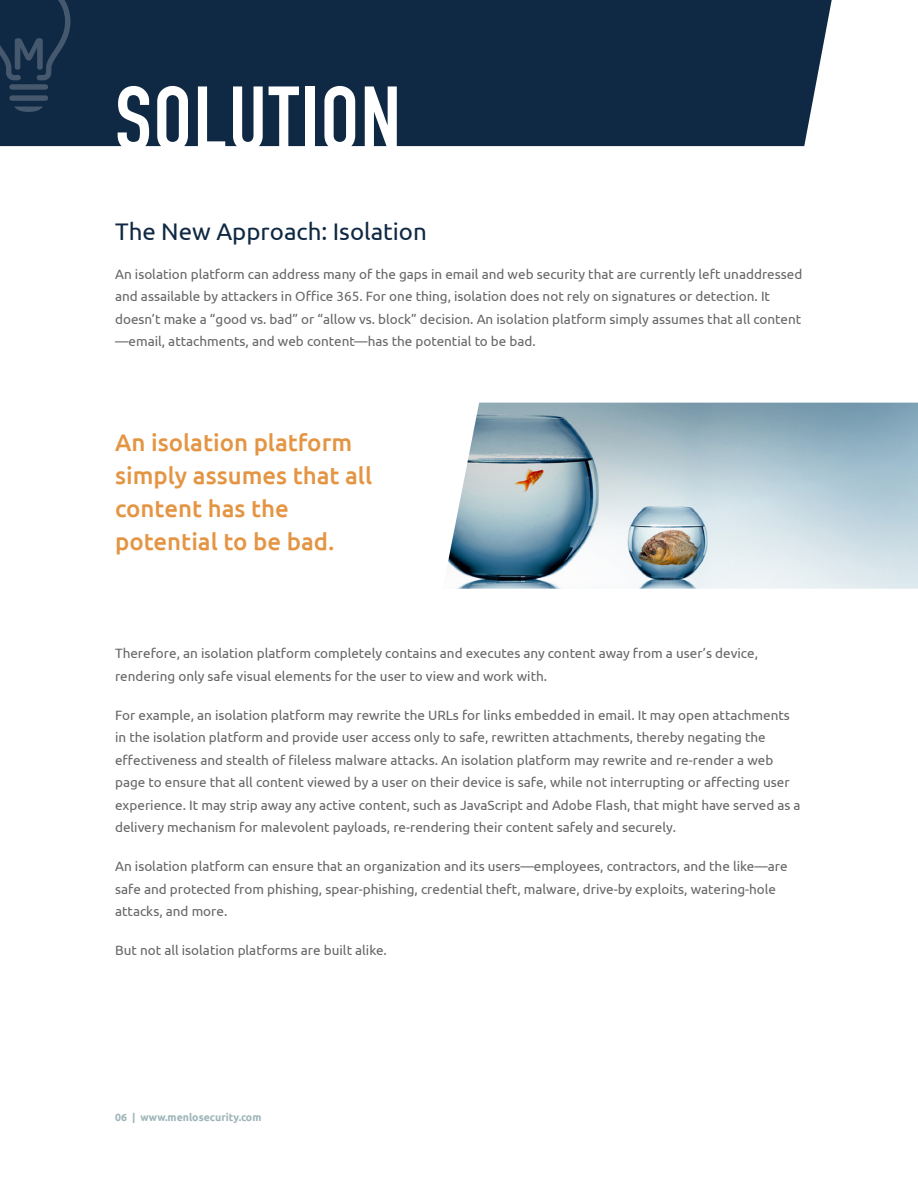
<style>
.page{position:relative;width:918px;height:1188px;background:#fff}
.page>*{position:absolute;margin:0;border:0;box-sizing:border-box;transform-origin:0 0}
.t1{font:90px "DIN Engschrift Std";letter-spacing:.02em;color:#fff}
.t2{font:500 24px/33px "Ubuntu";color:#e49543}
.t3{font:24px "Ubuntu";color:#0f2843}
.t4{font:13.5px/22.5px "Ubuntu";color:#676666}
.t5{font:700 10.5px "Ubuntu";color:#9db4b9}
</style>
<div class="page">
<img style="left:448px;top:403px;width:470px;height:186px">
<div style="left:0;top:0;width:832px;height:146px;background:#0f2843"></div>
<div style="left:9px;top:84px;width:39px;height:6px;background:#45586d;border-radius:3px"></div>
<div style="left:9px;top:95px;width:39px;height:6px;background:#45586d;border-radius:3px"></div>
<svg style="left:14px;top:107px;width:29px;height:5px"></svg>
<svg style="left:0;top:0;width:70px;height:80px;background:#1a324c"></svg>
<h1 class="t1" style="left:115px;top:66px;width:287px">SOLUTION</h1>
<h2 class="t3" style="left:115px;top:217px;width:313px">The New Approach: Isolation</h2>
<p class="t4" style="left:115px;top:262px;width:689px">An isolation platform can address many of the gaps in email and web security that are currently left unaddressed and assailable by attackers in Office 365. For one thing, isolation does not rely on signatures or detection. It doesn’t make a “good vs. bad” or “allow vs. block” decision. An isolation platform simply assumes that all content —email, attachments, and web content—has the potential to be bad.</p>
<h2 class="t2" style="left:115px;top:425px;width:259px">An isolation platform simply assumes that all content has the potential to be bad.</h2>
<p class="t4" style="left:115px;top:642px;width:644px">Therefore, an isolation platform completely contains and executes any content away from a user’s device, rendering only safe visual elements for the user to view and work with.</p>
<p class="t4" style="left:115px;top:703px;width:687px">For example, an isolation platform may rewrite the URLs for links embedded in email. It may open attachments in the isolation platform and provide user access only to safe, rewritten attachments, thereby negating the effectiveness and stealth of fileless malware attacks. An isolation platform may rewrite and re-render a web page to ensure that all content viewed by a user on their device is safe, while not interrupting or affecting user experience. It may strip away any active content, such as JavaScript and Adobe Flash, that might have served as a delivery mechanism for malevolent payloads, re-rendering their content safely and securely.</p>
<p class="t4" style="left:115px;top:855px;width:674px">An isolation platform can ensure that an organization and its users—employees, contractors, and the like—are safe and protected from phishing, spear-phishing, credential theft, malware, drive-by exploits, watering-hole attacks, and more.</p>
<p class="t4" style="left:115px;top:939px;width:273px">But not all isolation platforms are built alike.</p>
<p class="t5" style="left:115px;top:1110px;width:148px">06 | www.menlosecurity.com</p>
</div>
